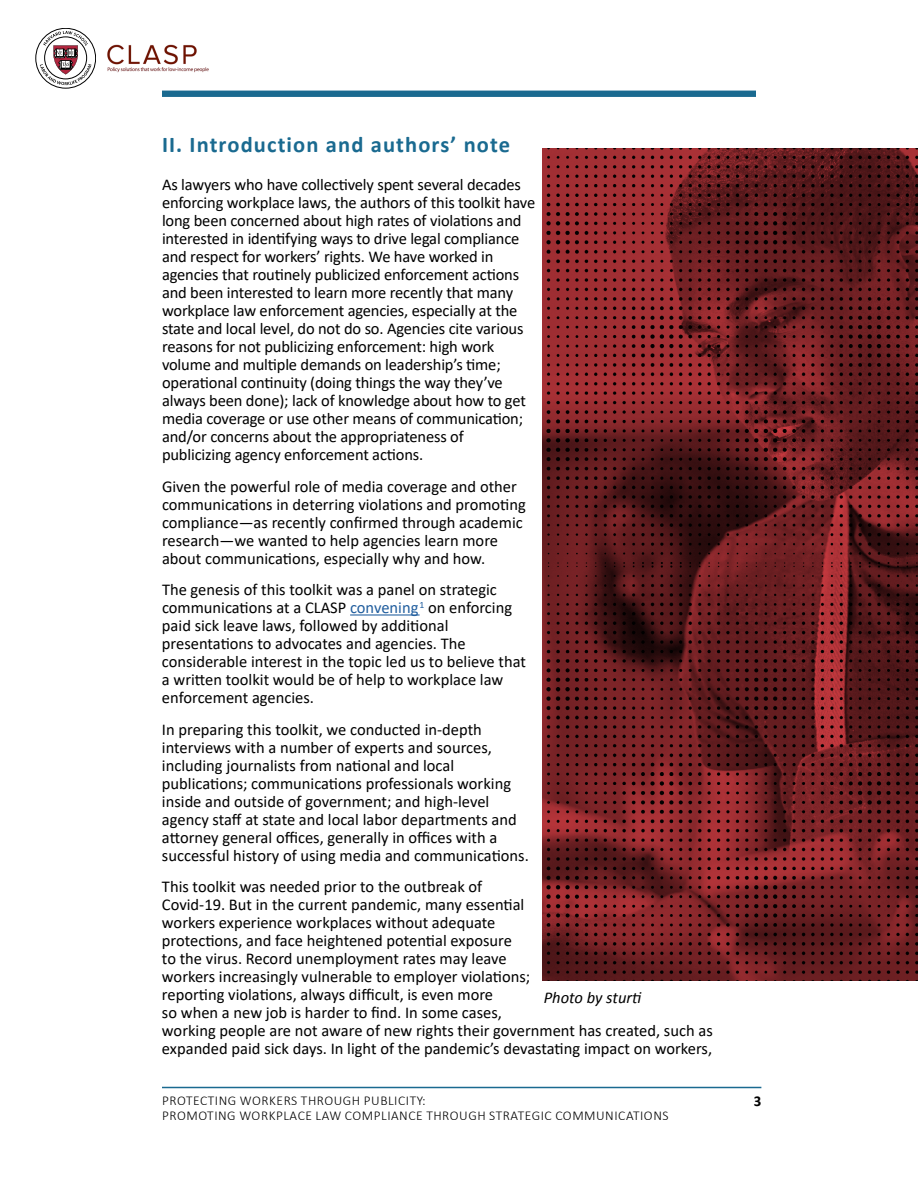
<style>
.page{position:relative;width:918px;height:1188px;background:#fff}
.page>*{position:absolute;margin:0;border:0;box-sizing:border-box;transform-origin:0 0}
.t1{font:700 22.5px "Calibri";letter-spacing:.05em;color:#1a6a90}
.t2{font:16.5px/18px "Calibri";letter-spacing:-.005em;color:#000}
.t3{font:italic 16.5px "Calibri";color:#000}
.t4{font:700 15px "Calibri";color:#000}
.t5{font:300 13.5px/15px "Calibri";letter-spacing:.04em;color:#000}
.s1{color:#215e9e}
</style>
<div class="page">
<hr style="left:162px;top:1087px;width:599px;height:1px;background:#1a6a90">
<img style="left:107px;top:44px;width:102px;height:29px">
<svg style="left:36px;top:28px;width:60px;height:60px"></svg>
<div style="left:36px;top:28px;width:60px;height:60px;border:1px solid #000;border-radius:50%"></div>
<svg style="left:40px;top:31px;width:52px;height:54px"></svg>
<hr style="left:350px;top:614px;width:70px;height:2px;background:#215e9e">
<div style="left:162px;top:91px;width:594px;height:6px;background:#1a6a90"></div>
<svg style="left:542px;top:148px;width:376px;height:833px"></svg>
<h1 class="t1" style="left:162px;top:128px;width:350px">II. Introduction and authors’ note</h1>
<p class="t2" style="left:162px;top:175px;width:375px">As lawyers who have collectively spent several decades enforcing workplace laws, the authors of this toolkit have long been concerned about high rates of violations and interested in identifying ways to drive legal compliance and respect for workers’ rights. We have worked in agencies that routinely publicized enforcement actions and been interested to learn more recently that many workplace law enforcement agencies, especially at the state and local level, do not do so. Agencies cite various reasons for not publicizing enforcement: high work volume and multiple demands on leadership’s time; operational continuity (doing things the way they’ve always been done); lack of knowledge about how to get media coverage or use other means of communication; and/or concerns about the appropriateness of publicizing agency enforcement actions.</p>
<p class="t2" style="left:162px;top:477px;width:365px">Given the powerful role of media coverage and other communications in deterring violations and promoting compliance—as recently confirmed through academic research—we wanted to help agencies learn more about communications, especially why and how.</p>
<p class="t2" style="left:162px;top:580px;width:366px">The genesis of this toolkit was a panel on strategic communications at a CLASP <span class="s1">convening</span><sup>1</sup> on enforcing paid sick leave laws, followed by additional presentations to advocates and agencies. The considerable interest in the topic led us to believe that a written toolkit would be of help to workplace law enforcement agencies.</p>
<p class="t2" style="left:162px;top:720px;width:368px">In preparing this toolkit, we conducted in-depth interviews with a number of experts and sources, including journalists from national and local publications; communications professionals working inside and outside of government; and high-level agency staff at state and local labor departments and attorney general offices, generally in offices with a successful history of using media and communications.</p>
<p class="t2" style="left:162px;top:877px;width:552px">This toolkit was needed prior to the outbreak of<br>Covid-19. But in the current pandemic, many essential<br>workers experience workplaces without adequate<br>protections, and face heightened potential exposure<br>to the virus. Record unemployment rates may leave<br>workers increasingly vulnerable to employer violations;<br>reporting violations, always difficult, is even more<br>so when a new job is harder to find. In some cases,<br>working people are not aware of new rights their government has created, such as expanded paid sick days. In light of the pandemic’s devastating impact on workers,</p>
<p class="t3" style="left:544px;top:986px;width:99px">Photo by sturti</p>
<p class="t5" style="left:162px;top:1093px;width:508px">PROTECTING WORKERS THROUGH PUBLICITY:<br>PROMOTING WORKPLACE LAW COMPLIANCE THROUGH STRATEGIC COMMUNICATIONS</p>
<p class="t4" style="left:754px;top:1090px;width:9px">3</p>
</div>
